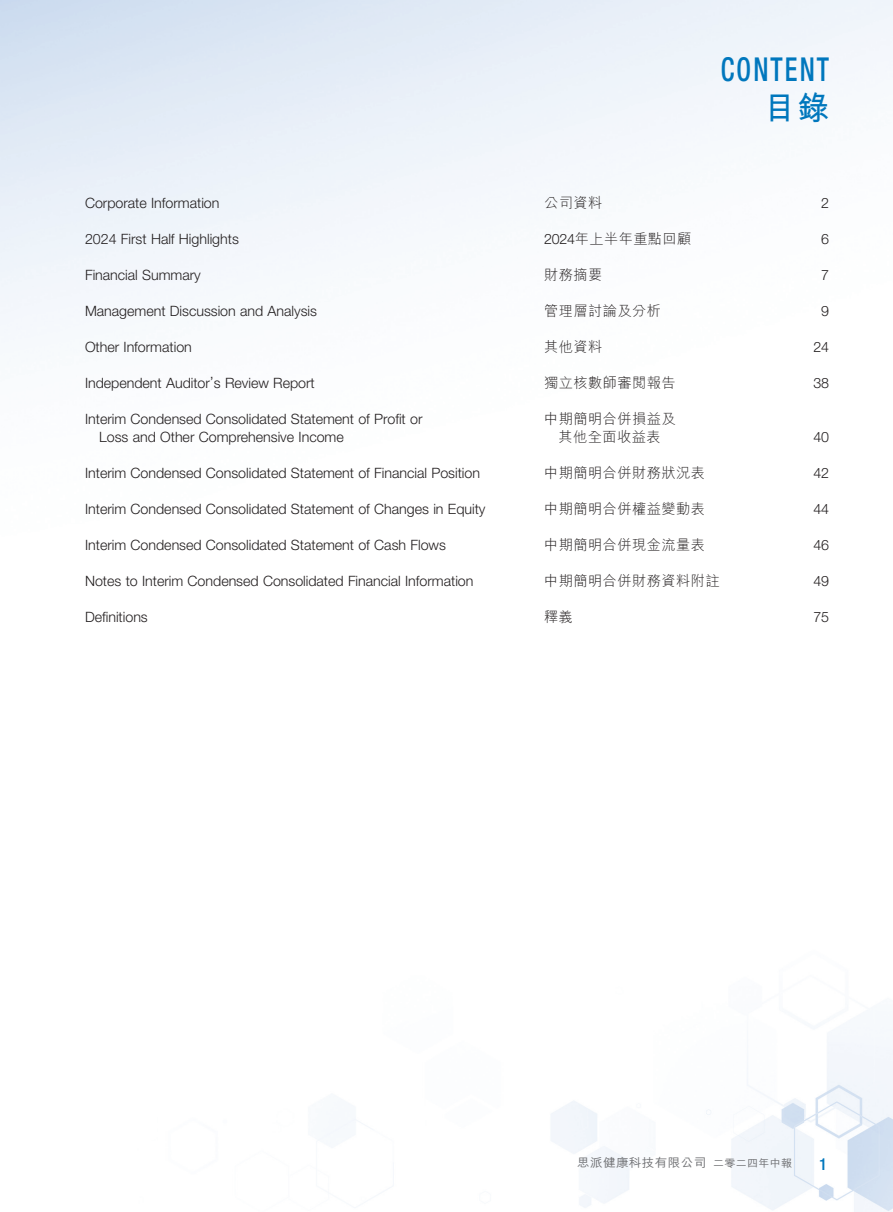
<style>
.page{position:relative;width:893px;height:1212px;background:#fff}
.page>*{position:absolute;margin:0;border:0;box-sizing:border-box;transform-origin:0 0}
.t1{font:500 condensed 33px "Helvetica Neue LT Std";letter-spacing:.08em;color:#0077bd;scale:.8 1}
.t2{font:700 33px "M Hei HK";color:#0077bd}
.t3{font:500 condensed 16.5px "Helvetica Neue LT Std";color:#0077bd}
.t4{font:300 14.25px/18px "Helvetica Neue LT Std";color:#231f20}
.t5{font:300 14.25px/18px "M Hei HK";letter-spacing:.03em;color:#231f20;text-align:center}
.t6{font:500 12px "M Hei HK";letter-spacing:.03em;color:#6c6d70;scale:1.05 1}
.s1{font-family:"Helvetica Neue LT Std"}
.s2{font-size:10.5px}
</style>
<div class="page">
<h1 class="t1" style="left:721px;top:50px;width:137px">CONTENT</h1>
<h1 class="t2" style="left:764px;top:84px;width:66px">目錄</h1>
<p class="t4" style="left:85px;top:193px;width:136px">Corporate Information</p>
<p class="t5" style="left:544px;top:193px;width:60px">公司資料</p>
<p class="t4" style="left:821px;top:193px;width:9px">2</p>
<p class="t4" style="left:85px;top:229px;width:155px">2024 First Half Highlights</p>
<p class="t5" style="left:544px;top:229px;width:149px"><span class="s1">2024</span>年上半年重點回顧</p>
<p class="t4" style="left:821px;top:229px;width:9px">6</p>
<p class="t4" style="left:85px;top:265px;width:117px">Financial Summary</p>
<p class="t5" style="left:544px;top:265px;width:60px">財務摘要</p>
<p class="t4" style="left:821px;top:265px;width:9px">7</p>
<p class="t4" style="left:85px;top:301px;width:233px">Management Discussion and Analysis</p>
<p class="t5" style="left:544px;top:301px;width:118px">管理層討論及分析</p>
<p class="t4" style="left:821px;top:301px;width:9px">9</p>
<p class="t4" style="left:85px;top:337px;width:108px">Other Information</p>
<p class="t5" style="left:544px;top:337px;width:60px">其他資料</p>
<p class="t4" style="left:813px;top:337px;width:17px">24</p>
<p class="t4" style="left:85px;top:373px;width:231px">Independent Auditor’s Review Report</p>
<p class="t5" style="left:544px;top:373px;width:133px">獨立核數師審閱報告</p>
<p class="t4" style="left:813px;top:373px;width:17px">38</p>
<p class="t4" style="left:99px;top:409px;width:325px;text-indent:-14px">Interim Condensed Consolidated Statement of Profit or<br>Loss and Other Comprehensive Income</p>
<p class="t5" style="left:544px;top:409px;width:133px">中期簡明合併損益及其他全面收益表</p>
<p class="t4" style="left:813px;top:427px;width:17px">40</p>
<p class="t4" style="left:85px;top:463px;width:396px">Interim Condensed Consolidated Statement of Financial Position</p>
<p class="t5" style="left:544px;top:463px;width:162px">中期簡明合併財務狀況表</p>
<p class="t4" style="left:813px;top:463px;width:17px">42</p>
<p class="t4" style="left:85px;top:499px;width:402px">Interim Condensed Consolidated Statement of Changes in Equity</p>
<p class="t5" style="left:544px;top:499px;width:162px">中期簡明合併權益變動表</p>
<p class="t4" style="left:813px;top:499px;width:17px">44</p>
<p class="t4" style="left:85px;top:535px;width:362px">Interim Condensed Consolidated Statement of Cash Flows</p>
<p class="t5" style="left:544px;top:535px;width:162px">中期簡明合併現金流量表</p>
<p class="t4" style="left:813px;top:535px;width:17px">46</p>
<p class="t4" style="left:85px;top:571px;width:390px">Notes to Interim Condensed Consolidated Financial Information</p>
<p class="t5" style="left:544px;top:571px;width:177px">中期簡明合併財務資料附註</p>
<p class="t4" style="left:813px;top:571px;width:17px">49</p>
<p class="t4" style="left:85px;top:607px;width:64px">Definitions</p>
<p class="t5" style="left:544px;top:607px;width:30px">釋義</p>
<p class="t4" style="left:813px;top:607px;width:17px">75</p>
<p class="t6" style="left:577px;top:1154px;width:206px">思派健康科技有限公司 <span class="s2">二零二四年中報</span></p>
<p class="t3" style="left:819px;top:1154px;width:9px">1</p>
</div>
